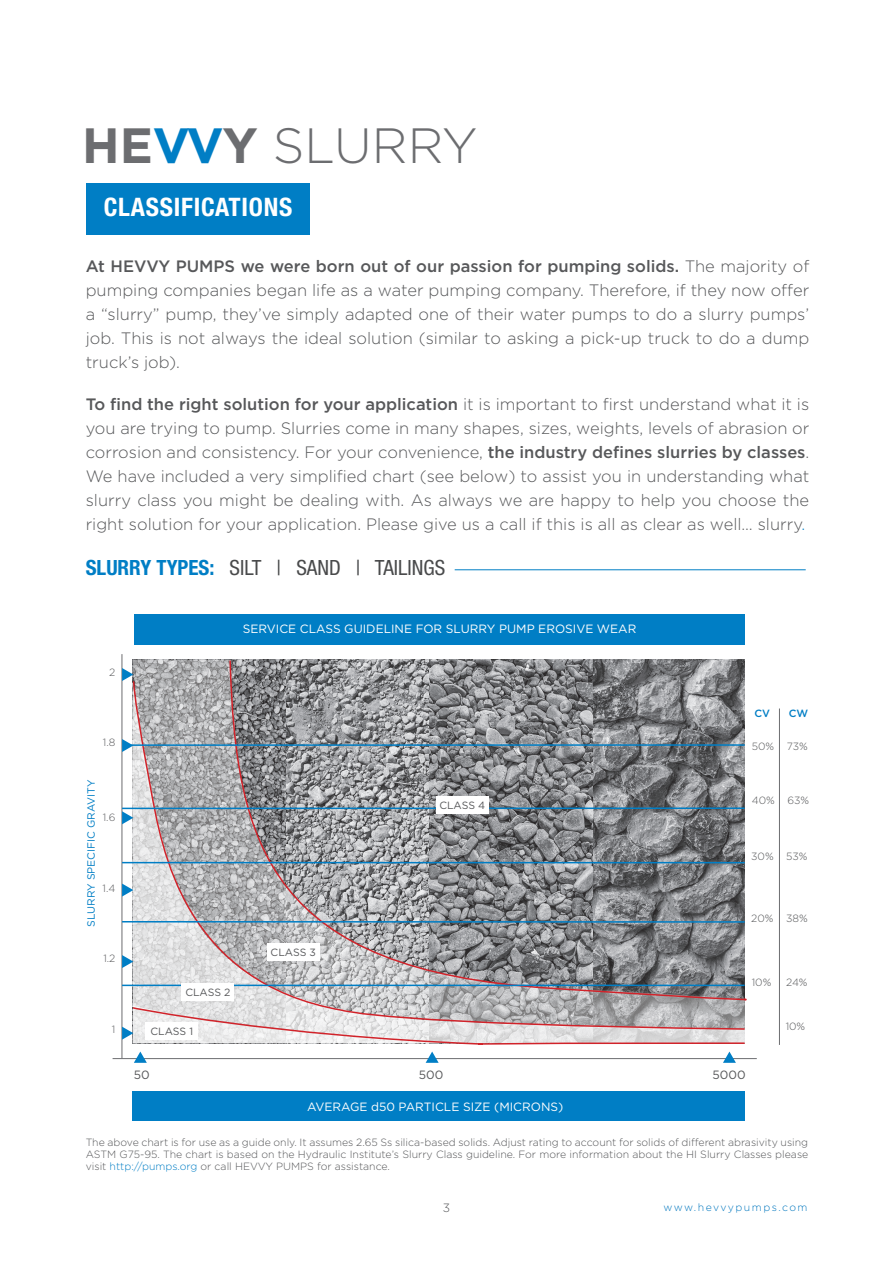
<style>
.page{position:relative;width:893px;height:1263px;background:#fff}
.page>*{position:absolute;margin:0;border:0;box-sizing:border-box;transform-origin:0 0}
.t1{font:300 49.5px "Gotham";color:#6c6d70}
.t2{font:700 condensed 25.5px "Helvetica Neue LT Std";letter-spacing:.03em;color:#fff}
.t3{font:condensed 21px "Helvetica Neue LT Std";color:#494a4b}
.t4{font:300 16.5px/24px "Gotham";color:#57585a;text-align:justify}
.t5{font:12px "Gotham";color:#fff}
.t6{font:12px "Gotham";color:#57585a}
.t7{font:300 12px "Gotham";color:#57585a}
.t8{font:300 10.5px/12px "Gotham";color:#57585a;text-align:justify}
.t9{font:10.5px "Gotham";letter-spacing:-.005em;color:#57585a}
.t10{font:10.5px "Gotham";color:#007ec5}
.t11{font:300 10.5px "Gotham";letter-spacing:.14em;color:#0077bf}
.t12{font:500 10.5px "Gotham";color:#007ec5}
.s1{font-weight:700}
.s2{font-weight:700;color:#007ec5}
.s3{font-weight:500}
.s4{color:#007ec5}
</style>
<div class="page">
<div style="left:87px;top:183px;width:223px;height:51px;background:#007ec5"></div>
<hr style="left:455px;top:569px;width:351px;height:1px;background:#007ec5">
<div style="left:134px;top:614px;width:611px;height:31px;background:#007ec5"></div>
<div style="left:132px;top:1091px;width:613px;height:30px;background:#007ec5"></div>
<hr style="left:113px;top:1058px;width:644px;height:1px;background:#6c6d70">
<hr style="left:122px;top:654px;width:1px;height:404px;background:#6c6d70">
<svg style="left:426px;top:1051px;width:13px;height:12px"></svg>
<svg style="left:134px;top:1051px;width:13px;height:12px"></svg>
<svg style="left:723px;top:1051px;width:13px;height:12px"></svg>
<svg style="left:122px;top:739px;width:10px;height:13px"></svg>
<svg style="left:122px;top:668px;width:11px;height:13px"></svg>
<svg style="left:122px;top:811px;width:10px;height:13px"></svg>
<svg style="left:122px;top:883px;width:10px;height:13px"></svg>
<svg style="left:122px;top:955px;width:10px;height:13px"></svg>
<svg style="left:132px;top:680px;width:613px;height:326px"></svg>
<svg style="left:122px;top:1006px;width:623px;height:39px"></svg>
<svg style="left:229px;top:660px;width:518px;height:342px"></svg>
<hr style="left:238px;top:660px;width:532px;height:1px;background:#d1232a">
<hr style="left:779px;top:708px;width:1px;height:337px;background:#6c6d70">
<hr style="left:124px;top:744px;width:621px;height:2px;background:#007ec5">
<hr style="left:122px;top:807px;width:623px;height:2px;background:#007ec5">
<hr style="left:122px;top:862px;width:623px;height:1px;background:#007ec5">
<hr style="left:122px;top:921px;width:623px;height:2px;background:#007ec5">
<hr style="left:122px;top:984px;width:623px;height:2px;background:#007ec5">
<div style="left:146px;top:1022px;width:52px;height:18px;background:#fff"></div>
<div style="left:182px;top:983px;width:52px;height:18px;background:#fff"></div>
<div style="left:267px;top:943px;width:52px;height:18px;background:#fff"></div>
<div style="left:436px;top:796px;width:52px;height:18px;background:#fff"></div>
<h1 class="t1" style="left:82px;top:114px;width:397px"><span class="s1">HE</span><span class="s2">VV</span><span class="s1">Y</span> SLURRY</h1>
<h2 class="t2" style="left:104px;top:192px;width:190px">CLASSIFICATIONS</h2>
<p class="t4" style="left:86px;top:253px;width:725px"><span class="s3">At HEVVY PUMPS we were born out of our passion for pumping solids.</span> The majority of pumping companies began life as a water pumping company. Therefore, if they now offer a “slurry” pump, they’ve simply adapted one of their water pumps to do a slurry pumps’ job. This is not always the ideal solution (similar to asking a pick-up truck to do a dump truck’s job).</p>
<p class="t4" style="left:86px;top:391px;width:725px"><span class="s3">To find the right solution for your application</span> it is important to first understand what it is you are trying to pump. Slurries come in many shapes, sizes, weights, levels of abrasion or corrosion and consistency. For your convenience, <span class="s3">the industry defines slurries by classes</span>.<br>We have included a very simplified chart (see below) to assist you in understanding what slurry class you might be dealing with. As always we are happy to help you choose the right solution for your application. Please give us a call if this is all as clear as well… slurry<span class="s4">.</span></p>
<p class="t3" style="left:86px;top:556px;width:361px"><span class="s2">SLURRY TYPES:</span> SILT | SAND | TAILINGS</p>
<p class="t8" style="left:109px;top:666px;width:8px">2</p>
<p class="t8" style="left:103px;top:736px;width:14px">1.8</p>
<p class="t10" style="left:85px;top:927px;width:149px;rotate:-90deg">SLURRY SPECIFIC GRAVITY</p>
<p class="t8" style="left:103px;top:811px;width:14px">1.6</p>
<p class="t8" style="left:103px;top:882px;width:14px">1.4</p>
<p class="t8" style="left:103px;top:952px;width:14px">1.2</p>
<p class="t8" style="left:112px;top:1023px;width:5px">1</p>
<p class="t5" style="left:243px;top:621px;width:395px">SERVICE CLASS GUIDELINE FOR SLURRY PUMP EROSIVE WEAR</p>
<p class="t9" style="left:185px;top:986px;width:47px">CLASS 2</p>
<p class="t9" style="left:151px;top:1024px;width:44px">CLASS 1</p>
<p class="t9" style="left:271px;top:946px;width:47px">CLASS 3</p>
<p class="t9" style="left:439px;top:798px;width:47px">CLASS 4</p>
<p class="t12" style="left:754px;top:706px;width:17px">CV</p>
<p class="t12" style="left:789px;top:706px;width:21px">CW</p>
<p class="t8" style="left:752px;top:740px;width:58px">50% 73%</p>
<p class="t8" style="left:752px;top:794px;width:59px">40% 63%</p>
<p class="t8" style="left:751px;top:850px;width:58px">30% 53%</p>
<p class="t8" style="left:751px;top:912px;width:58px">20% 38%</p>
<p class="t8" style="left:752px;top:976px;width:21px">10%</p>
<p class="t8" style="left:786px;top:976px;width:23px">24%</p>
<p class="t8" style="left:786px;top:1020px;width:21px">10%</p>
<p class="t6" style="left:134px;top:1067px;width:17px">50</p>
<p class="t6" style="left:419px;top:1067px;width:26px">500</p>
<p class="t6" style="left:712px;top:1067px;width:35px">5000</p>
<p class="t5" style="left:307px;top:1099px;width:258px">AVERAGE d50 PARTICLE SIZE (MICRONS)</p>
<p class="t8" style="left:86px;top:1136px;width:724px">The above chart is for use as a guide only. It assumes 2.65 Ss silica-based solids. Adjust rating to account for solids of different abrasivity using ASTM G75-95. The chart is based on the Hydraulic Institute’s Slurry Class guideline. For more information about the HI Slurry Classes please visit <span class="s4">http://pumps.org</span> or call HEVVY PUMPS for assistance.</p>
<p class="t7" style="left:443px;top:1200px;width:9px">3</p>
<p class="t11" style="left:663px;top:1200px;width:146px">www.hevvypumps.com</p>
</div>
